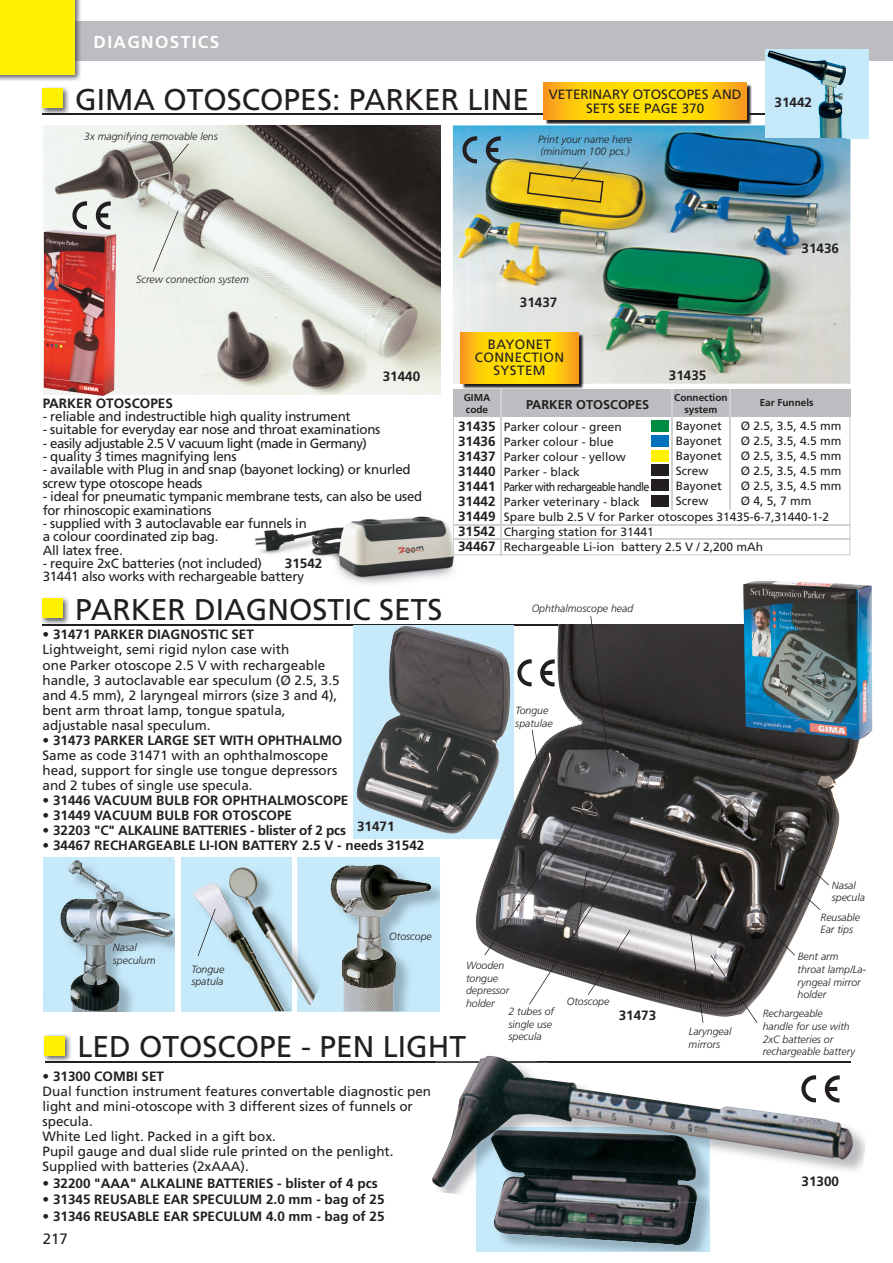
<style>
.page{position:relative;width:893px;height:1263px;background:#fff}
.page>*{position:absolute;margin:0;border:0;box-sizing:border-box;transform-origin:0 0}
.t1{font:30px "Frutiger LT Std";color:#231f20}
.t2{font:700 17.25px "Frutiger LT Std";letter-spacing:.08em;color:#fff}
.t3{font:15px "Frutiger LT Std";color:#231f20}
.t4{font:13.5px/15px "Frutiger LT Std";color:#231f20}
.t5{font:700 13.5px/15px "Frutiger LT Std";color:#231f20;text-align:justify}
.t6{font:700 13.5px "Frutiger LT Std";letter-spacing:-.02em;color:#231f20}
.t7{font:13.5px/13.2px "Frutiger LT Std";letter-spacing:.03em;color:#231f20;text-align:center}
.t8{font:13.35px/13.4px "Frutiger LT Std";letter-spacing:-.02em;color:#231f20}
.t9{font:13.35px "Frutiger LT Std";letter-spacing:-.04em;color:#231f20}
.t10{font:700 12.75px "Frutiger LT Std";color:#231f20}
.t11{font:12px/15px "Frutiger LT Std";color:#231f20}
.t12{font:italic 300 10.5px/12.6px "Frutiger LT Std";color:#231f20}
.t13{font:700 10.05px/12px "Frutiger LT Std";color:#231f20}
</style>
<div class="page">
<div style="left:16px;top:21px;width:877px;height:40px;background:#bcbdc0"></div>
<img style="left:0;top:0;width:81px;height:81px">
<img style="left:74px;top:21px;width:7px;height:40px">
<div style="left:0;top:0;width:74px;height:74px;background:#fff101"></div>
<hr style="left:43px;top:624px;width:807px;height:1px;background:#231f20">
<img style="left:453px;top:125px;width:397px;height:259px">
<img style="left:44px;top:125px;width:396px;height:270px">
<img style="left:41px;top:87px;width:29px;height:28px">
<div style="left:43px;top:88px;width:20px;height:20px;background:#fff101"></div>
<hr style="left:43px;top:114px;width:807px;height:1px;background:#231f20">
<img style="left:43px;top:229px;width:73px;height:167px">
<svg style="left:765px;top:49px;width:82px;height:89px;background:#a1c2d1"></svg>
<img style="left:834px;top:85px;width:9px;height:48px">
<div style="left:847px;top:49px;width:22px;height:89px;background:#c6eafa"></div>
<img style="left:545px;top:84px;width:207px;height:40px">
<svg style="left:544px;top:83px;width:203px;height:36px;background:#fdcc08"></svg>
<img style="left:462px;top:334px;width:122px;height:55px">
<svg style="left:461px;top:333px;width:117px;height:51px;background:#fdcd08"></svg>
<svg style="left:353px;top:625px;width:122px;height:213px;background:#747e82"></svg>
<img style="left:475px;top:624px;width:385px;height:391px">
<img style="left:44px;top:860px;width:130px;height:151px">
<img style="left:79px;top:861px;width:23px;height:20px">
<div style="left:181px;top:857px;width:111px;height:154px;background:#c6eafa"></div>
<img style="left:193px;top:883px;width:91px;height:128px">
<div style="left:298px;top:857px;width:142px;height:154px;background:#c6eafa"></div>
<img style="left:332px;top:864px;width:99px;height:147px">
<img style="left:41px;top:597px;width:29px;height:29px">
<svg style="left:43px;top:624px;width:27px;height:1px"></svg>
<div style="left:43px;top:598px;width:20px;height:20px;background:#fff101"></div>
<img style="left:43px;top:1034px;width:29px;height:29px">
<div style="left:45px;top:1036px;width:20px;height:20px;background:#fff101"></div>
<hr style="left:45px;top:1061px;width:805px;height:1px;background:#231f20">
<img style="left:331px;top:883px;width:13px;height:29px">
<img style="left:227px;top:866px;width:92px;height:139px">
<div style="left:476px;top:1127px;width:234px;height:124px;background:#c6eafa"></div>
<img style="left:510px;top:1202px;width:200px;height:49px">
<img style="left:493px;top:1202px;width:203px;height:43px">
<img style="left:439px;top:1134px;width:427px;height:60px">
<img style="left:490px;top:1190px;width:208px;height:12px">
<img style="left:429px;top:1055px;width:429px;height:135px">
<img style="left:254px;top:516px;width:216px;height:68px">
<img style="left:743px;top:581px;width:129px;height:159px">
<svg style="left:453px;top:417px;width:397px;height:138px"></svg>
<svg style="left:198px;top:909px;width:18px;height:47px"></svg>
<img style="left:517px;top:659px;width:38px;height:28px">
<svg style="left:172px;top:143px;width:17px;height:21px"></svg>
<img style="left:463px;top:136px;width:37px;height:28px">
<svg style="left:527px;top:162px;width:77px;height:41px;background:#caae2c"></svg>
<div style="left:453px;top:389px;width:397px;height:28px;background:#bcbdc0"></div>
<hr style="left:500px;top:389px;width:1px;height:166px;background:#d1d2d4">
<hr style="left:671px;top:389px;width:1px;height:120px;background:#d1d2d4">
<hr style="left:729px;top:389px;width:1px;height:120px;background:#d1d2d4">
<img style="left:802px;top:1075px;width:37px;height:28px">
<img style="left:73px;top:202px;width:37px;height:28px">
<hr style="left:453px;top:525px;width:397px;height:1px;background:#d1d2d4">
<hr style="left:453px;top:538px;width:397px;height:1px;background:#d1d2d4">
<svg style="left:590px;top:616px;width:20px;height:157px;background:#444243"></svg>
<svg style="left:532px;top:729px;width:10px;height:61px"></svg>
<svg style="left:484px;top:816px;width:146px;height:189px"></svg>
<svg style="left:686px;top:901px;width:17px;height:122px;background:#706e6e"></svg>
<svg style="left:710px;top:917px;width:85px;height:106px"></svg>
<svg style="left:737px;top:799px;width:92px;height:111px;background:#494644"></svg>
<svg style="left:153px;top:210px;width:26px;height:62px"></svg>
<p class="t2" style="left:94px;top:35px;width:127px">DIAGNOSTICS</p>
<h1 class="t1" style="left:75px;top:87px;width:455px">GIMA OTOSCOPES: PARKER LINE</h1>
<p class="t12" style="left:84px;top:131px;width:135px">3x magnifying removable lens</p>
<p class="t4" style="left:549px;top:89px;width:194px;line-height:13.2px;text-align:center">VETERINARY OTOSCOPES AND<br>SETS SEE PAGE 370</p>
<p class="t12" style="left:538px;top:134px;width:95px">Print your name here (minimum 100 pcs.)</p>
<p class="t12" style="left:136px;top:274px;width:114px">Screw connection system</p>
<p class="t5" style="left:383px;top:370px;width:39px">31440</p>
<p class="t5" style="left:520px;top:296px;width:39px">31437</p>
<p class="t7" style="left:475px;top:339px;width:91px">BAYONET<br>CONNECTION<br>SYSTEM</p>
<p class="t5" style="left:669px;top:369px;width:39px">31435</p>
<p class="t5" style="left:775px;top:96px;width:39px">31442</p>
<p class="t5" style="left:802px;top:242px;width:39px">31436</p>
<p class="t5" style="left:43px;top:397px;width:132px">PARKER OTOSCOPES</p>
<p class="t8" style="left:43px;top:411px;width:310px">- reliable and indestructible high quality instrument</p>
<p class="t8" style="left:43px;top:424px;width:339px">- suitable for everyday ear nose and throat examinations</p>
<p class="t9" style="left:43px;top:438px;width:326px">- easily adjustable 2.5 V vacuum light (made in Germany)</p>
<p class="t8" style="left:43px;top:451px;width:195px">- quality 3 times magnifying lens</p>
<p class="t8" style="left:43px;top:464px;width:369px">- available with Plug in and snap (bayonet locking) or knurled screw type otoscope heads</p>
<p class="t8" style="left:43px;top:491px;width:381px">- ideal for pneumatic tympanic membrane tests, can also be used for rhinoscopic examinations</p>
<p class="t8" style="left:43px;top:518px;width:266px">- supplied with 3 autoclavable ear funnels in a colour coordinated zip bag.<br>All latex free.</p>
<p class="t8" style="left:43px;top:558px;width:263px">- require 2xC batteries (not included)<br>31441 also works with rechargeable battery</p>
<p class="t5" style="left:285px;top:557px;width:39px">31542</p>
<h1 class="t1" style="left:75px;top:597px;width:369px">PARKER DIAGNOSTIC SETS</h1>
<p class="t5" style="left:43px;top:628px;width:213px">• 31471 PARKER DIAGNOSTIC SET</p>
<p class="t4" style="left:43px;top:643px;width:299px">Lightweight, semi rigid nylon case with<br>one Parker otoscope 2.5 V with rechargeable handle, 3 autoclavable ear speculum (Ø 2.5, 3.5 and 4.5 mm), 2 laryngeal mirrors (size 3 and 4), bent arm throat lamp, tongue spatula, adjustable nasal speculum.</p>
<p class="t5" style="left:43px;top:733px;width:301px">• 31473 PARKER LARGE SET WITH OPHTHALMO</p>
<p class="t4" style="left:43px;top:748px;width:296px">Same as code 31471 with an ophthalmoscope head, support for single use tongue depressors and 2 tubes of single use specula.</p>
<p class="t5" style="left:43px;top:793px;width:307px">• 31446 VACUUM BULB FOR OPHTHALMOSCOPE</p>
<p class="t5" style="left:43px;top:808px;width:251px">• 31449 VACUUM BULB FOR OTOSCOPE</p>
<p class="t6" style="left:43px;top:824px;width:305px">• 32203 "C" ALKALINE BATTERIES - blister of 2 pcs</p>
<p class="t5" style="left:43px;top:838px;width:383px">• 34467 RECHARGEABLE LI-ION BATTERY 2.5 V - needs 31542</p>
<p class="t5" style="left:357px;top:820px;width:39px">31471</p>
<p class="t13" style="left:674px;top:392px;width:55px;text-align:center">Connection system</p>
<p class="t11" style="left:676px;top:419px;width:48px">Bayonet<br>Bayonet<br>Bayonet<br>Screw<br>Bayonet<br>Screw</p>
<p class="t13" style="left:464px;top:392px;width:28px">GIMA code</p>
<p class="t10" style="left:526px;top:399px;width:125px">PARKER OTOSCOPES</p>
<p class="t13" style="left:760px;top:397px;width:55px">Ear Funnels</p>
<p class="t5" style="left:458px;top:420px;width:39px">31435<br>31436<br>31437<br>31440<br>31441<br>31442<br>31449<br>31542<br>34467</p>
<p class="t11" style="left:741px;top:419px;width:102px;text-align:justify">Ø 2.5, 3.5, 4.5 mm Ø 2.5, 3.5, 4.5 mm Ø 2.5, 3.5, 4.5 mm Ø 2.5, 3.5, 4.5 mm Ø 2.5, 3.5, 4.5 mm Ø 4, 5, 7 mm</p>
<p class="t11" style="left:504px;top:420px;width:327px">Parker colour - green<br>Parker colour - blue<br>Parker colour - yellow<br>Parker - black<br>Parker with rechargeable handle<br>Parker veterinary - black<br>Spare bulb 2.5 V for Parker otoscopes 31435-6-7,31440-1-2<br>Charging station for 31441<br>Rechargeable Li-ion battery 2.5 V / 2,200 mAh</p>
<p class="t12" style="left:532px;top:603px;width:103px">Ophthalmoscope head</p>
<p class="t12" style="left:515px;top:705px;width:39px">Tongue spatulae</p>
<p class="t12" style="left:832px;top:880px;width:35px">Nasal specula</p>
<p class="t12" style="left:389px;top:931px;width:44px">Otoscope</p>
<p class="t12" style="left:113px;top:942px;width:44px">Nasal speculum</p>
<p class="t12" style="left:191px;top:963px;width:34px">Tongue spatula</p>
<p class="t12" style="left:466px;top:960px;width:45px">Wooden tongue depressor holder</p>
<p class="t12" style="left:508px;top:1006px;width:47px">2 tubes of single use specula</p>
<h1 class="t1" style="left:78px;top:1035px;width:390px">LED OTOSCOPE - PEN LIGHT</h1>
<p class="t5" style="left:43px;top:1070px;width:123px">• 31300 COMBI SET</p>
<p class="t4" style="left:43px;top:1085px;width:390px">Dual function instrument features convertable diagnostic pen light and mini-otoscope with 3 different sizes of funnels or specula.<br>White Led light. Packed in a gift box.<br>Pupil gauge and dual slide rule printed on the penlight.<br>Supplied with batteries (2xAAA).</p>
<p class="t5" style="left:43px;top:1176px;width:337px">• 32200 "AAA" ALKALINE BATTERIES - blister of 4 pcs</p>
<p class="t5" style="left:43px;top:1193px;width:344px">• 31345 REUSABLE EAR SPECULUM 2.0 mm - bag of 25</p>
<p class="t5" style="left:43px;top:1209px;width:344px">• 31346 REUSABLE EAR SPECULUM 4.0 mm - bag of 25</p>
<p class="t3" style="left:43px;top:1233px;width:27px">217</p>
<p class="t12" style="left:567px;top:995px;width:44px">Otoscope</p>
<p class="t5" style="left:619px;top:1008px;width:39px">31473</p>
<p class="t12" style="left:689px;top:1026px;width:44px">Laryngeal mirrors</p>
<p class="t12" style="left:820px;top:912px;width:41px">Reusable<br>Ear tips</p>
<p class="t12" style="left:798px;top:951px;width:70px">Bent arm throat lamp/La&shy;ryngeal mirror holder</p>
<p class="t12" style="left:763px;top:1008px;width:94px">Rechargeable handle for use with<br>2xC batteries or rechargeable battery</p>
<p class="t5" style="left:802px;top:1175px;width:39px">31300</p>
</div>
